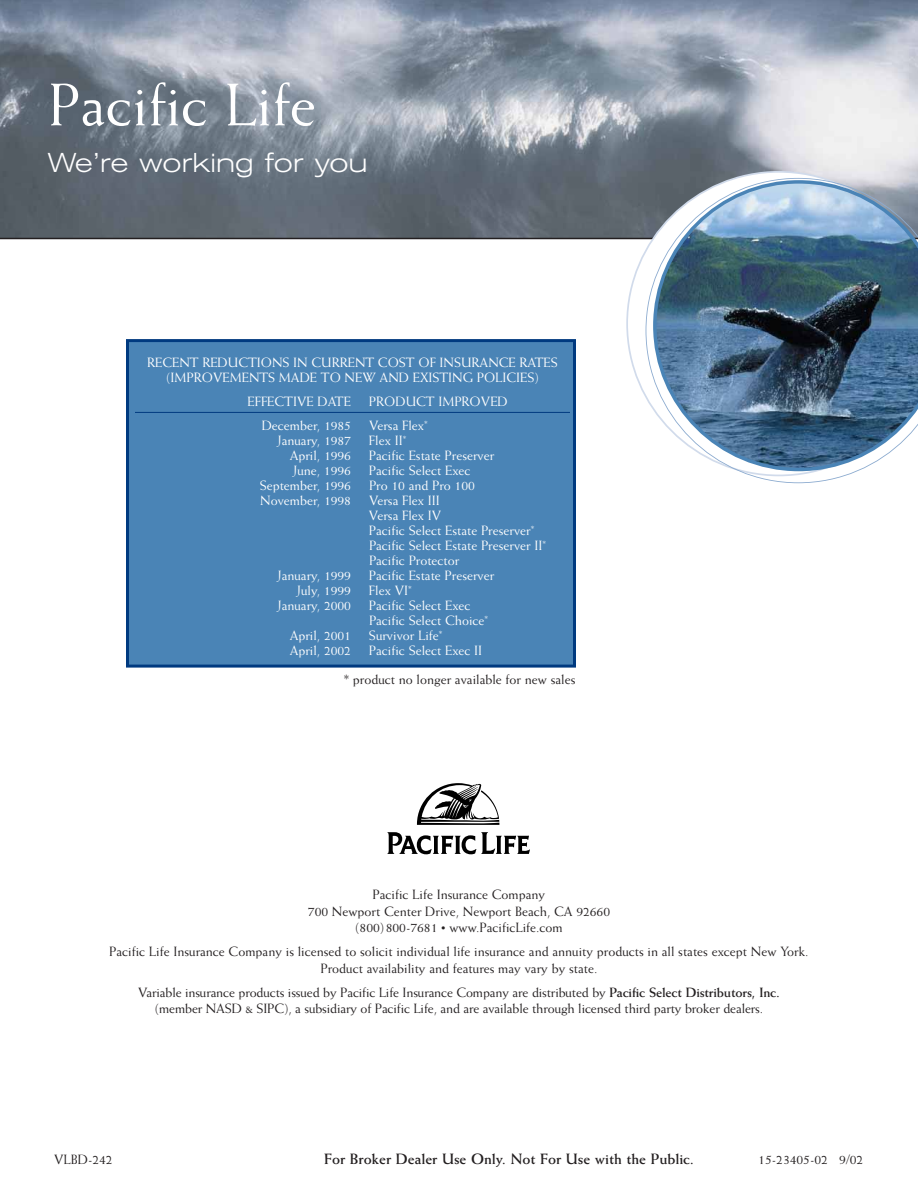
<style>
.page{position:relative;width:918px;height:1188px;background:#fff}
.page>*{position:absolute;margin:0;border:0;box-sizing:border-box;transform-origin:0 0}
.t1{font:60px "Weiss";color:#fff}
.t2{font:300 expanded 27px "Akzidenz Grotesk BE";color:#fff}
.t3{font:700 15px "Weiss";color:#231f20}
.t4{font:13.5px/16.5px "Weiss";color:#231f20;text-align:center}
.t5{font:13.5px/15px "Weiss";color:#fff}
.s1{font-size:9px}
.s2{font-weight:700}
</style>
<div class="page">
<img style="left:0;top:0;width:918px;height:238px">
<hr style="left:0;top:238px;width:918px;height:1px;background:#231f20">
<svg style="left:626px;top:171px;width:292px;height:227px"></svg>
<svg style="left:646px;top:178px;width:272px;height:305px"></svg>
<img style="left:653px;top:180px;width:265px;height:291px">
<svg style="left:387px;top:832px;width:143px;height:22px"></svg>
<svg style="left:417px;top:783px;width:82px;height:42px"></svg>
<div style="left:128px;top:341px;width:446px;height:325px;background:#4a84b6"></div>
<div style="left:126px;top:339px;width:450px;height:329px;border:3px solid #003a80"></div>
<hr style="left:135px;top:412px;width:435px;height:1px;background:#003a80">
<h1 class="t1" style="left:48px;top:81px;width:270px">Pacific Life</h1>
<h2 class="t2" style="left:48px;top:153px;width:321px">We’re working for you</h2>
<p class="t5" style="left:147px;top:356px;width:412px;text-align:center">RECENT REDUCTIONS IN CURRENT COST OF INSURANCE RATES (IMPROVEMENTS MADE TO NEW AND EXISTING POLICIES)</p>
<p class="t5" style="left:248px;top:395px;width:105px">EFFECTIVE DATE</p>
<p class="t5" style="left:369px;top:395px;width:140px">PRODUCT IMPROVED</p>
<p class="t5" style="left:262px;top:419px;width:91px">December, 1985</p>
<p class="t5" style="left:369px;top:419px;width:60px">Versa Flex<sup>*</sup></p>
<p class="t5" style="left:277px;top:434px;width:75px">January, 1987</p>
<p class="t5" style="left:369px;top:434px;width:39px">Flex II<sup>*</sup></p>
<p class="t5" style="left:290px;top:449px;width:63px">April, 1996</p>
<p class="t5" style="left:369px;top:449px;width:127px">Pacific Estate Preserver</p>
<p class="t5" style="left:293px;top:464px;width:59px">June, 1996</p>
<p class="t5" style="left:369px;top:464px;width:103px">Pacific Select Exec</p>
<p class="t5" style="left:260px;top:479px;width:93px">September, 1996</p>
<p class="t5" style="left:369px;top:479px;width:107px">Pro 10 and Pro 100</p>
<p class="t5" style="left:260px;top:494px;width:92px">November, 1998</p>
<p class="t5" style="left:369px;top:494px;width:179px">Versa Flex III<br>Versa Flex IV<br>Pacific Select Estate Preserver<sup>*<br></sup>Pacific Select Estate Preserver II<sup>*<br></sup>Pacific Protector</p>
<p class="t5" style="left:277px;top:569px;width:75px">January, 1999</p>
<p class="t5" style="left:369px;top:569px;width:127px">Pacific Estate Preserver</p>
<p class="t5" style="left:297px;top:584px;width:56px">July, 1999</p>
<p class="t5" style="left:369px;top:584px;width:44px">Flex VI<sup>*</sup></p>
<p class="t5" style="left:277px;top:599px;width:75px">January, 2000</p>
<p class="t5" style="left:369px;top:599px;width:121px">Pacific Select Exec<br>Pacific Select Choice<sup>*</sup></p>
<p class="t5" style="left:290px;top:629px;width:63px">April, 2001</p>
<p class="t5" style="left:369px;top:629px;width:75px">Survivor Life<sup>*</sup></p>
<p class="t5" style="left:290px;top:644px;width:63px">April, 2002</p>
<p class="t5" style="left:369px;top:644px;width:115px">Pacific Select Exec II</p>
<p class="t4" style="left:344px;top:672px;width:233px">* product no longer available for new sales</p>
<p class="t4" style="left:308px;top:887px;width:304px">Pacific Life Insurance Company<br>700 Newport Center Drive, Newport Beach, CA 92660 (800)800-7681 <span class="s1">•</span> www.PacificLife.com</p>
<p class="t4" style="left:109px;top:944px;width:701px">Pacific Life Insurance Company is licensed to solicit individual life insurance and annuity products in all states except New York.<br>Product availability and features may vary by state.</p>
<p class="t4" style="left:138px;top:985px;width:643px">Variable insurance products issued by Pacific Life Insurance Company are distributed by <span class="s2">Pacific Select Distributors, Inc. </span>(member NASD &amp; SIPC), a subsidiary of Pacific Life, and are available through licensed third party broker dealers.</p>
<p class="t4" style="left:54px;top:1152px;width:60px">VLBD-242</p>
<p class="t3" style="left:324px;top:1153px;width:372px">For Broker Dealer Use Only. Not For Use with the Public.</p>
<p class="t4" style="left:758px;top:1152px;width:106px">15-23405-02 9/02</p>
</div>
